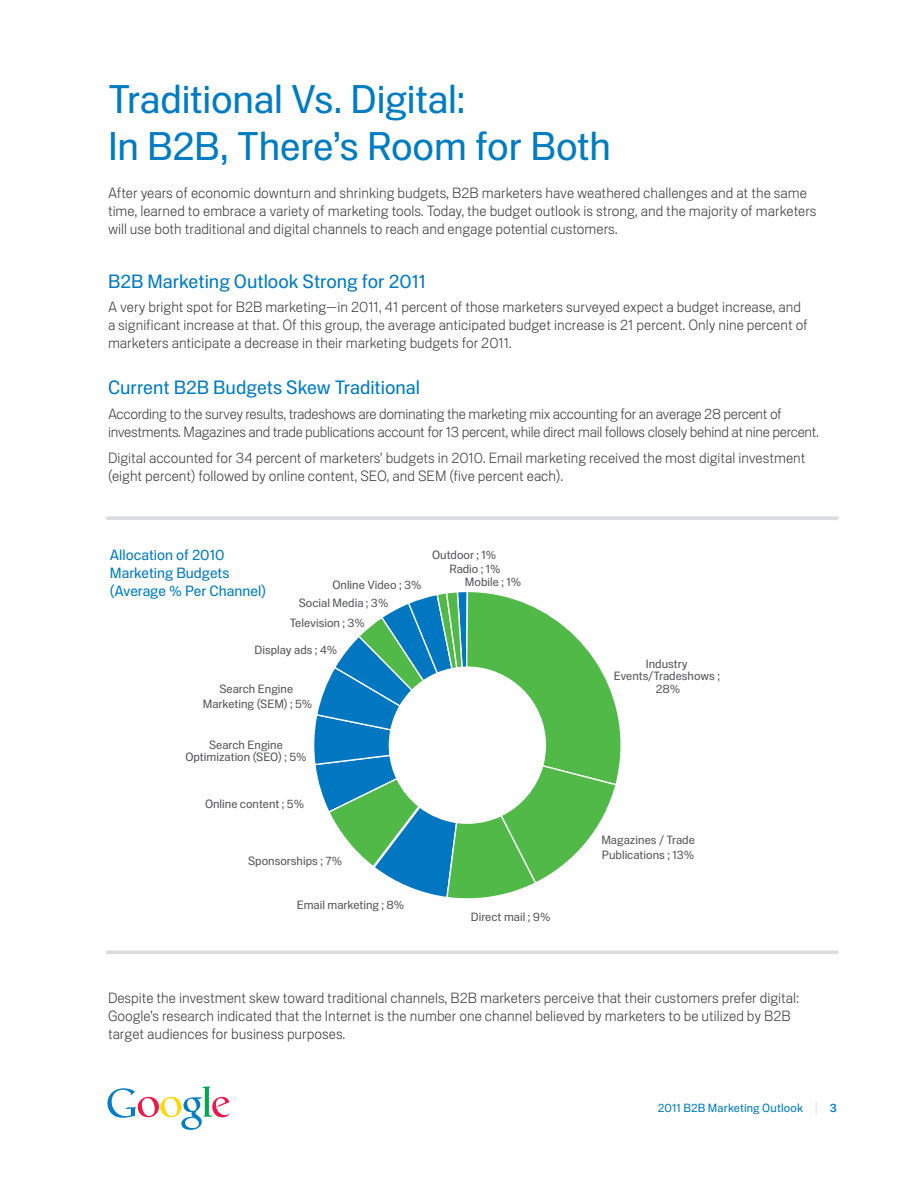
<style>
.page{position:relative;width:918px;height:1188px;background:#fff}
.page>*{position:absolute;margin:0;border:0;box-sizing:border-box;transform-origin:0 0}
.t1{font:40.5px/46.5px "General GG 340";letter-spacing:-.01em;color:#007cc2}
.t2{font:19.5px "General GG 340";color:#007cc2}
.t3{font:15px/18px "General GG 330";color:#3e3e3f}
.t4{font:15px/18px "General GG 330";letter-spacing:-.02em;color:#3e3e3f}
.t5{font:15px/18px "General GG 340";color:#007cc2}
.t6{font:12.15px/12.1px "General GG 340";color:#57585a;text-align:center}
.t7{font:12px "General GG 340";letter-spacing:.01em;color:#007cc2}
.s1{color:#dcdddf}
.s2{font-family:"General GG 350"}
</style>
<div class="page">
<svg style="left:107px;top:1087px;width:129px;height:43px"></svg>
<svg style="left:314px;top:592px;width:307px;height:307px"></svg>
<div style="left:107px;top:527px;width:730px;height:434px;border:4px solid #fff;border-radius:15px"></div>
<hr style="left:107px;top:516px;width:730px;height:4px;background:#dcdddf">
<hr style="left:107px;top:950px;width:730px;height:4px;background:#dcdddf">
<h1 class="t1" style="left:108px;top:74px;width:504px">Traditional Vs. Digital:<br>In B2B, There’s Room for Both</h1>
<p class="t3" style="left:108px;top:183px;width:710px">After years of economic downturn and shrinking budgets, B2B marketers have weathered challenges and at the same time, learned to embrace a variety of marketing tools. Today, the budget outlook is strong, and the majority of marketers will use both traditional and digital channels to reach and engage potential customers.</p>
<h2 class="t2" style="left:108px;top:267px;width:320px">B2B Marketing Outlook Strong for 2011</h2>
<p class="t3" style="left:108px;top:297px;width:701px">A very bright spot for B2B marketing—in 2011, 41 percent of those marketers surveyed expect a budget increase, and a significant increase at that. Of this group, the average anticipated budget increase is 21 percent. Only nine percent of marketers anticipate a decrease in their marketing budgets for 2011.</p>
<h2 class="t2" style="left:108px;top:373px;width:314px">Current B2B Budgets Skew Traditional</h2>
<p class="t4" style="left:108px;top:403px;width:713px">According to the survey results, tradeshows are dominating the marketing mix accounting for an average 28 percent of investments. Magazines and trade publications account for 13 percent, while direct mail follows closely behind at nine percent.</p>
<p class="t3" style="left:108px;top:448px;width:699px">Digital accounted for 34 percent of marketers’ budgets in 2010. Email marketing received the most digital investment (eight percent) followed by online content, SEO, and SEM (five percent each).</p>
<p class="t5" style="left:110px;top:545px;width:158px">Allocation of 2010<br>Marketing Budgets (Average % Per Channel)</p>
<p class="t6" style="left:332px;top:578px;width:91px">Online Video ; 3%</p>
<p class="t6" style="left:299px;top:596px;width:91px">Social Media ; 3%</p>
<p class="t6" style="left:290px;top:616px;width:77px">Television ; 3%</p>
<p class="t6" style="left:255px;top:643px;width:84px">Display ads ; 4%</p>
<p class="t6" style="left:203px;top:681px;width:111px;line-height:14.5px">Search Engine<br>Marketing (SEM) ; 5%</p>
<p class="t6" style="left:432px;top:548px;width:66px">Outdoor ; 1%</p>
<p class="t6" style="left:449px;top:562px;width:53px">Radio ; 1%</p>
<p class="t6" style="left:465px;top:575px;width:58px">Mobile ; 1%</p>
<p class="t6" style="left:185px;top:738px;width:123px">Search Engine<br>Optimization (SEO) ; 5%</p>
<p class="t6" style="left:205px;top:797px;width:101px">Online content ; 5%</p>
<p class="t6" style="left:248px;top:854px;width:96px">Sponsorships ; 7%</p>
<p class="t6" style="left:297px;top:898px;width:109px">Email marketing ; 8%</p>
<p class="t6" style="left:471px;top:910px;width:81px">Direct mail ; 9%</p>
<p class="t6" style="left:614px;top:657px;width:108px">Industry<br>Events/Tradeshows ;<br>28%</p>
<p class="t6" style="left:601px;top:832px;width:95px;line-height:14.5px;text-align:left">Magazines / Trade<br>Publications ; 13%</p>
<p class="t3" style="left:108px;top:987px;width:693px">Despite the investment skew toward traditional channels, B2B marketers perceive that their customers prefer digital:<br>Google’s research indicated that the Internet is the number one channel believed by marketers to be utilized by B2B target audiences for business purposes.</p>
<p class="t7" style="left:658px;top:1099px;width:181px">2011 B2B Marketing Outlook <span class="s1">|</span> <span class="s2">3</span></p>
</div>
